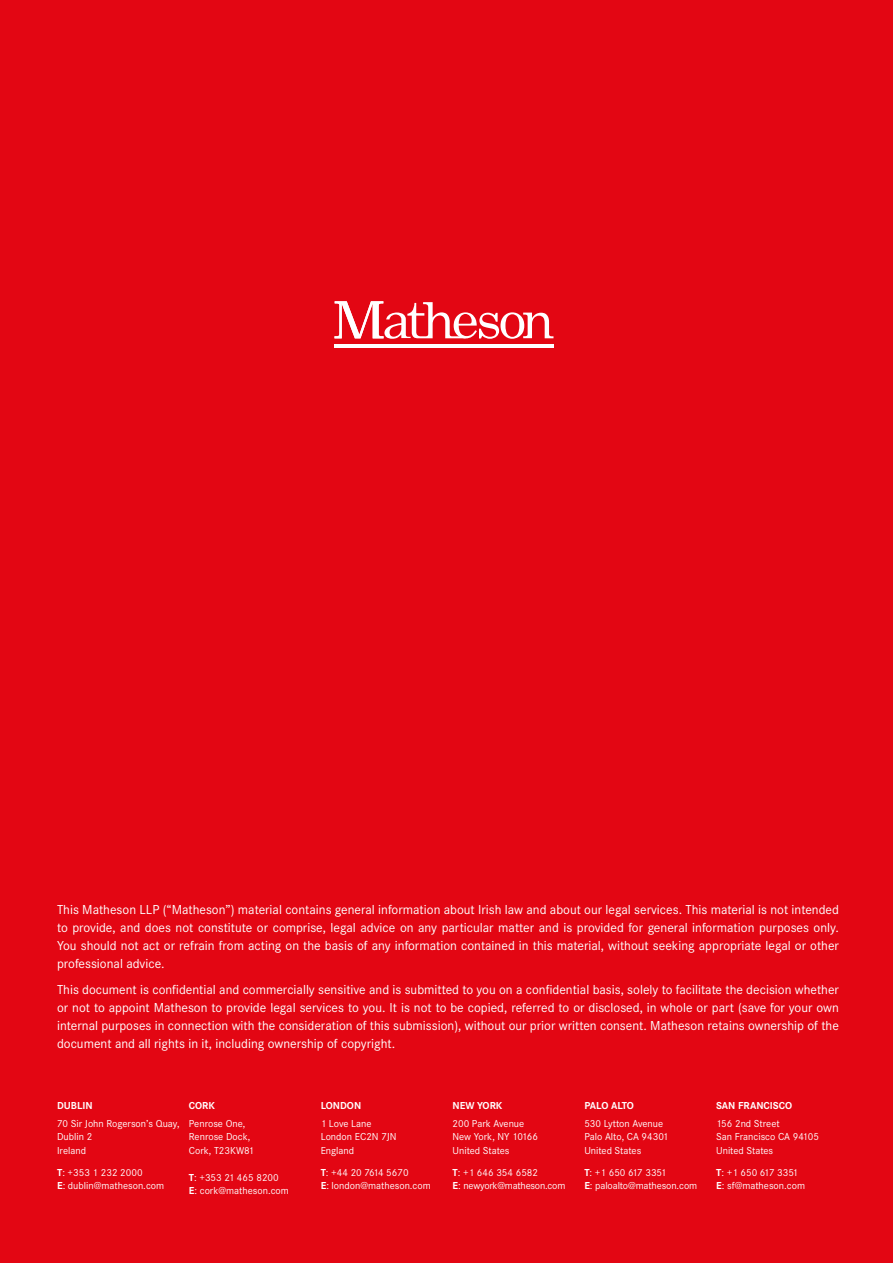
<style>
.page{position:relative;width:893px;height:1263px;background:#e30613}
.page>*{position:absolute;margin:0;border:0;box-sizing:border-box;transform-origin:0 0}
.Body_1{font:13.5px/18px "Corporate S";color:#fff;text-align:justify}
.Body_1-2{font:10.5px/13.5px "Corporate S";color:#fff}
.Body_1-3{font:700 10.5px "Corporate S";color:#fff}
.Body_1-4{font:10.5px "Corporate S";letter-spacing:-.02em;color:#fff}
.Body_1-5{font:700 10.5px "Corporate S";letter-spacing:-.02em;color:#fff}
.s1{font-weight:700}
</style>
<div class="page">
<hr style="left:334px;top:344px;width:219px;height:3px;background:#fff">
<svg style="left:334px;top:301px;width:219px;height:38px"></svg>
<p class="Body_1" style="left:57px;top:900px;width:783px">This Matheson LLP (“Matheson”) material contains general information about Irish law and about our legal services. This material is not intended to provide, and does not constitute or comprise, legal advice on any particular matter and is provided for general information purposes only.<br>You should not act or refrain from acting on the basis of any information contained in this material, without seeking appropriate legal or other professional advice.</p>
<p class="Body_1" style="left:57px;top:981px;width:783px">This document is confidential and commercially sensitive and is submitted to you on a confidential basis, solely to facilitate the decision whether or not to appoint Matheson to provide legal services to you. It is not to be copied, referred to or disclosed, in whole or part (save for your own internal purposes in connection with the consideration of this submission), without our prior written consent. Matheson retains ownership of the document and all rights in it, including ownership of copyright.</p>
<p class="Body_1-3" style="left:57px;top:1099px;width:37px">DUBLIN</p>
<p class="Body_1-2" style="left:57px;top:1117px;width:124px">70 Sir John Rogerson’s Quay,<br>Dublin 2</p>
<p class="Body_1-2" style="left:57px;top:1144px;width:31px">Ireland</p>
<p class="Body_1-2" style="left:57px;top:1166px;width:87px"><span class="s1">T</span>: +353 1 232 2000</p>
<p class="Body_1-2" style="left:57px;top:1179px;width:109px"><span class="s1">E</span>: dublin@matheson.com</p>
<p class="Body_1-3" style="left:189px;top:1099px;width:28px">CORK</p>
<p class="Body_1-2" style="left:189px;top:1117px;width:58px">Penrose One,</p>
<p class="Body_1-2" style="left:189px;top:1130px;width:63px">Renrose Dock,</p>
<p class="Body_1-2" style="left:189px;top:1144px;width:67px">Cork, T23KW81</p>
<p class="Body_1-2" style="left:189px;top:1171px;width:91px"><span class="s1">T</span>: +353 21 465 8200</p>
<p class="Body_1-2" style="left:189px;top:1184px;width:102px"><span class="s1">E</span>: cork@matheson.com</p>
<p class="Body_1-3" style="left:321px;top:1099px;width:42px">LONDON</p>
<p class="Body_1-2" style="left:321px;top:1117px;width:52px">1 Love Lane</p>
<p class="Body_1-2" style="left:321px;top:1130px;width:78px">London EC2N 7JN</p>
<p class="Body_1-2" style="left:321px;top:1144px;width:35px">England</p>
<p class="Body_1-2" style="left:321px;top:1166px;width:89px"><span class="s1">T</span>: +44 20 7614 5670</p>
<p class="Body_1-2" style="left:321px;top:1179px;width:112px"><span class="s1">E</span>: london@matheson.com</p>
<p class="Body_1-3" style="left:452px;top:1099px;width:51px">NEW YORK</p>
<p class="Body_1-2" style="left:452px;top:1117px;width:73px">200 Park Avenue</p>
<p class="Body_1-2" style="left:452px;top:1130px;width:87px">New York, NY 10166</p>
<p class="Body_1-2" style="left:452px;top:1144px;width:58px">United States</p>
<p class="Body_1-2" style="left:452px;top:1166px;width:87px"><span class="s1">T</span>: +1 646 354 6582</p>
<p class="Body_1-4" style="left:452px;top:1180px;width:114px"><span class="s1">E</span>: newyork@matheson.com</p>
<p class="Body_1-5" style="left:584px;top:1099px;width:51px">PALO ALTO</p>
<p class="Body_1-2" style="left:584px;top:1117px;width:80px">530 Lytton Avenue</p>
<p class="Body_1-2" style="left:584px;top:1130px;width:86px">Palo Alto, CA 94301</p>
<p class="Body_1-2" style="left:584px;top:1144px;width:58px">United States</p>
<p class="Body_1-2" style="left:584px;top:1166px;width:83px"><span class="s1">T</span>: +1 650 617 3351</p>
<p class="Body_1-2" style="left:584px;top:1179px;width:114px"><span class="s1">E</span>: paloalto@matheson.com</p>
<p class="Body_1-3" style="left:716px;top:1099px;width:78px">SAN FRANCISCO</p>
<p class="Body_1-2" style="left:716px;top:1117px;width:65px">156 2nd Street</p>
<p class="Body_1-2" style="left:716px;top:1130px;width:104px">San Francisco CA 94105<br>United States</p>
<p class="Body_1-2" style="left:716px;top:1166px;width:83px"><span class="s1">T</span>: +1 650 617 3351</p>
<p class="Body_1-2" style="left:716px;top:1179px;width:90px"><span class="s1">E</span>: sf@matheson.com</p>
</div>
